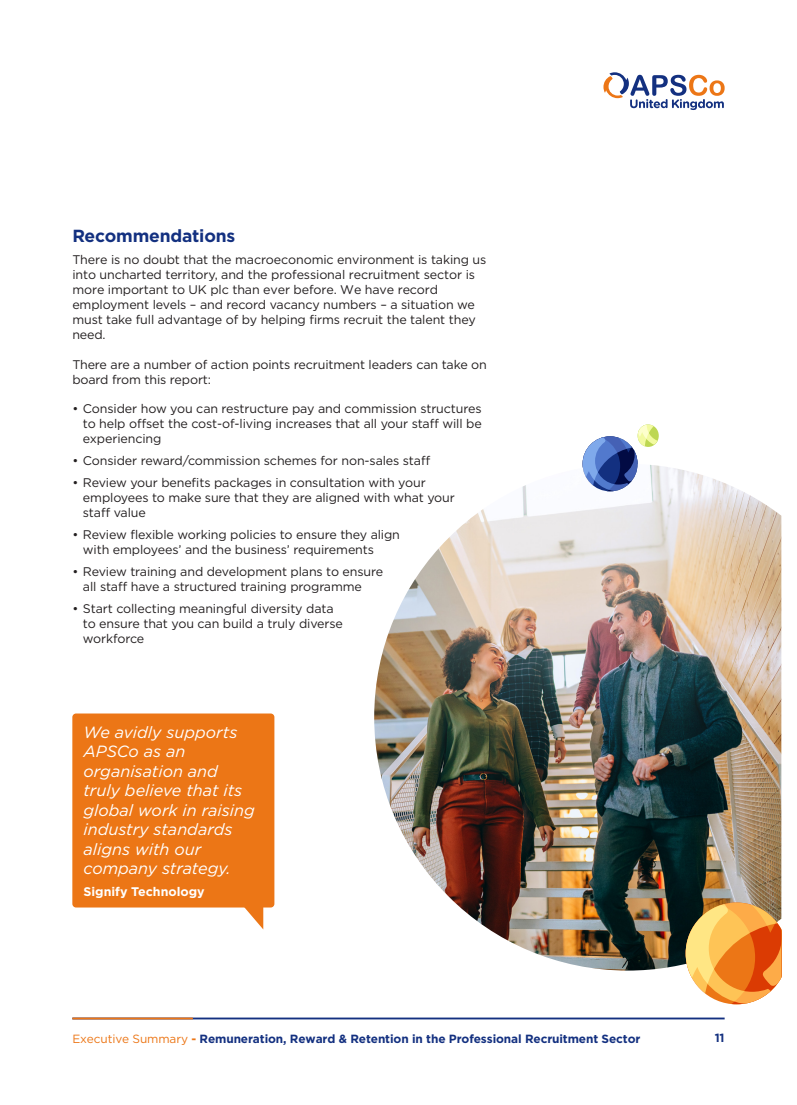
<style>
.page{position:relative;width:797px;height:1105px;background:#fff}
.page>*{position:absolute;margin:0;border:0;box-sizing:border-box;transform-origin:0 0}
.t1{font:700 17.5px "Gotham";letter-spacing:-.01em;color:#133080}
.t2{font:italic 16.25px/19.5px "Gotham";color:#fff}
.t3{font:12.5px/15px "Gotham";letter-spacing:-.01em;color:#231f20}
.t4{font:700 12.5px "Gotham";color:#fff}
.t5{font:700 11.88px "Gotham";letter-spacing:-.01em;color:#133080}
.s1{font-weight:400;color:#ec7616}
.s2{color:#ec7616}
</style>
<div class="page">
<hr style="left:72px;top:1017px;width:652px;height:2px;background:#133080">
<hr style="left:72px;top:1017px;width:121px;height:2px;background:#ec7616">
<svg style="left:603px;top:72px;width:121px;height:38px"></svg>
<img style="left:374px;top:465px;width:407px;height:505px">
<svg style="left:685px;top:902px;width:96px;height:102px;background:#e39d4f"></svg>
<svg style="left:582px;top:424px;width:76px;height:67px"></svg>
<div style="left:72px;top:713px;width:202px;height:194px;background:#ec7616;border-radius:4px"></div>
<svg style="left:243px;top:907px;width:20px;height:22px"></svg>
<h1 class="t1" style="left:72px;top:224px;width:164px">Recommendations</h1>
<p class="t3" style="left:72px;top:252px;width:415px">There is no doubt that the macroeconomic environment is taking us into uncharted territory, and the professional recruitment sector is more important to UK plc than ever before. We have record employment levels – and record vacancy numbers – a situation we must take full advantage of by helping firms recruit the talent they need.</p>
<p class="t3" style="left:72px;top:356px;width:416px">There are a number of action points recruitment leaders can take on board from this report:</p>
<p class="t3" style="left:83px;top:400px;width:400px;text-align:justify;text-indent:-11px">• Consider how you can restructure pay and commission structures to help offset the cost-of-living increases that all your staff will be experiencing</p>
<p class="t3" style="left:72px;top:453px;width:359px">• Consider reward/commission schemes for non-sales staff</p>
<p class="t3" style="left:83px;top:475px;width:373px;text-indent:-11px">• Review your benefits packages in consultation with your employees to make sure that they are aligned with what your staff value</p>
<p class="t3" style="left:83px;top:527px;width:318px;text-indent:-11px">• Review flexible working policies to ensure they align with employees’ and the business’ requirements</p>
<p class="t3" style="left:83px;top:564px;width:302px;text-indent:-11px">• Review training and development plans to ensure all staff have a structured training programme</p>
<p class="t3" style="left:83px;top:601px;width:261px;text-indent:-11px">• Start collecting meaningful diversity data to ensure that you can build a truly diverse workforce</p>
<h2 class="t2" style="left:83px;top:722px;width:173px">We avidly supports<br>APSCo as an organisation and truly believe that its global work in raising industry standards aligns with our company strategy.</h2>
<p class="t4" style="left:83px;top:884px;width:123px">Signify Technology</p>
<p class="t5" style="left:72px;top:1030px;width:569px"><span class="s1">Executive Summary</span> <span class="s2">-</span> Remuneration, Reward &amp; Retention in the Professional Recruitment Sector</p>
<p class="t5" style="left:714px;top:1030px;width:11px">11</p>
</div>
